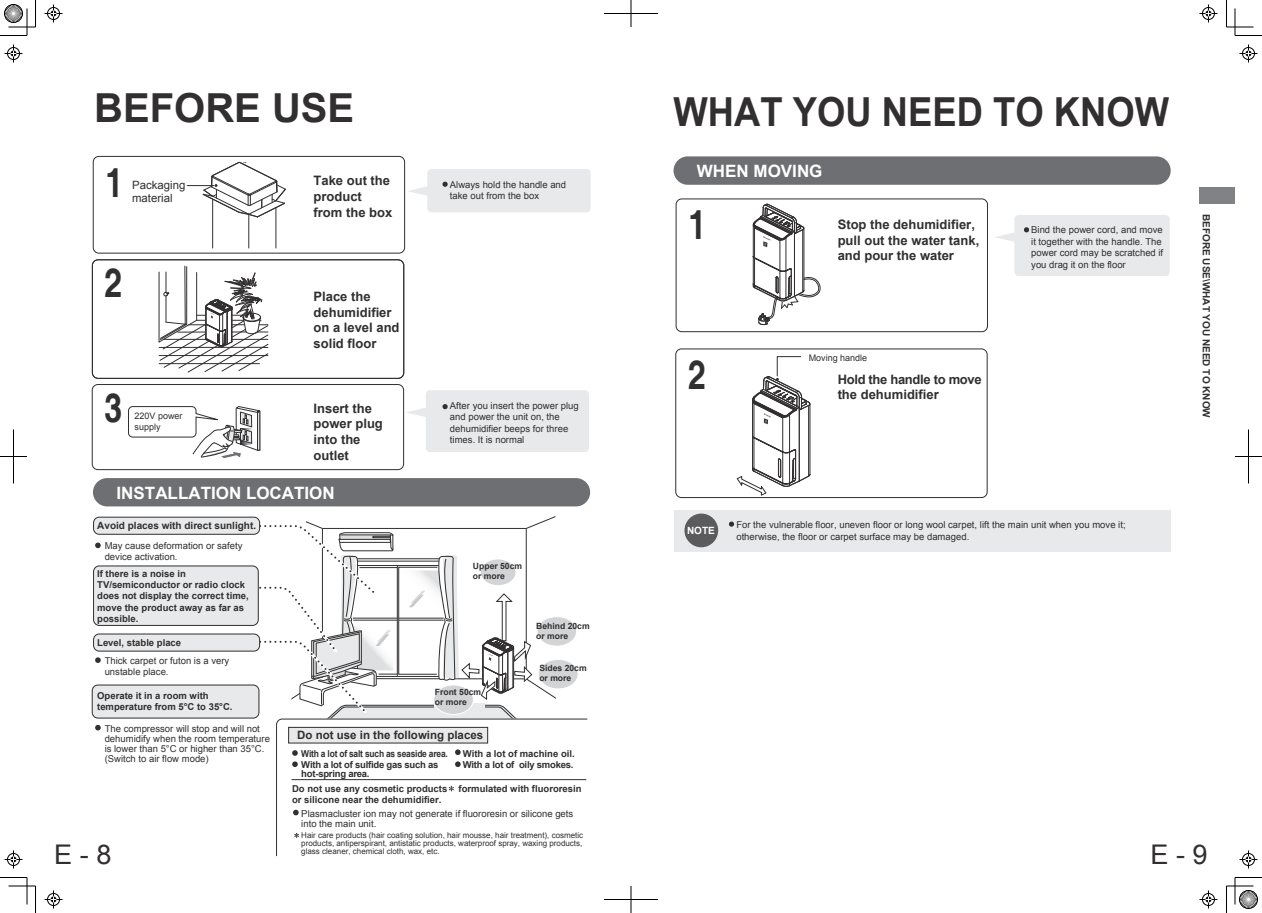
<style>
.page{position:relative;width:1262px;height:913px;background:#fff}
.page>*{position:absolute;margin:0;border:0;box-sizing:border-box;transform-origin:0 0}
.t1{font:700 40px "Arial";color:#312f30;scale:.91 1}
.t2{font:700 40px "Arial";color:#312f30}
.t3{font:700 40px "Helvetica";color:#312f30;scale:.8 1}
.t4{font:27.1px "Arial";color:#312f30}
.t5{font:700 17px "Arial";color:#fff}
.t6{font:700 13px/15.6px "Arial";color:#312f30}
.t7{font:700 13px/15.6px "Arial";letter-spacing:-.025em;color:#312f30}
.t8{font:700 11.5px "Arial";color:#312f30}
.t9{font:11.4px/13.7px "Arial";color:#312f30}
.t10{font:700 10px "Arial";color:#312f30}
.t11{font:700 10px "Arial";color:#fff}
.t12{font:9.5px/11.4px "Arial";color:#312f30}
.t13{font:700 9.5px/11.4px "Arial";color:#312f30}
.t14{font:700 9.5px/11px "Arial";letter-spacing:-.025em;color:#312f30;scale:.89 1}
.t15{font:700 9.5px "Arial";letter-spacing:-.025em;color:#312f30}
.t16{font:9px/10.8px "Arial";color:#312f30}
.t17{font:700 8.6px/10.3px "Arial";color:#312f30}
.t18{font:8px/8px "Arial";color:#312f30;text-align:justify}
</style>
<div class="page">
<div style="left:1199px;top:188px;width:36px;height:16px;background:#808285"></div>
<hr style="left:276px;top:208px;width:1px;height:40px;background:#312f30">
<hr style="left:212px;top:199px;width:1px;height:49px;background:#312f30">
<hr style="left:249px;top:214px;width:1px;height:34px;background:#312f30">
<svg style="left:408px;top:169px;width:182px;height:43px;background:#e9eaeb"></svg>
<svg style="left:128px;top:406px;width:133px;height:52px"></svg>
<svg style="left:407px;top:390px;width:182px;height:62px;background:#eaeaeb"></svg>
<div style="left:93px;top:156px;width:312px;height:97px;border:1px solid #312f30;border-radius:6px"></div>
<div style="left:92px;top:384px;width:312px;height:86px;border:1px solid #312f30;border-radius:6px"></div>
<div style="left:674px;top:510px;width:497px;height:42px;background:#e8e9ea"></div>
<div style="left:673px;top:156px;width:497px;height:29px;background:#6e6f72;border-radius:14px"></div>
<svg style="left:995px;top:215px;width:174px;height:61px;background:#eaebeb"></svg>
<hr style="left:810px;top:404px;width:1px;height:70px;background:#312f30">
<div style="left:684px;top:514px;width:34px;height:33px;background:#5b5b5e;border-radius:50%"></div>
<svg style="left:729px;top:521px;width:5px;height:6px"></svg>
<div style="left:676px;top:199px;width:311px;height:133px;border:1px solid #312f30;border-radius:6px"></div>
<div style="left:675px;top:349px;width:312px;height:149px;border:1px solid #312f30;border-radius:6px"></div>
<svg style="left:158px;top:259px;width:130px;height:114px"></svg>
<svg style="left:752px;top:204px;width:69px;height:121px"></svg>
<svg style="left:737px;top:356px;width:73px;height:140px"></svg>
<svg style="left:95px;top:725px;width:6px;height:5px"></svg>
<div style="left:92px;top:685px;width:167px;height:33px;background:#e8e9ea;border-radius:6px"></div>
<div style="left:92px;top:685px;width:167px;height:33px;border:1px solid #312f30;border-radius:6px"></div>
<div style="left:93px;top:478px;width:497px;height:28px;background:#6e6f72;border-radius:14px"></div>
<svg style="left:95px;top:543px;width:6px;height:5px"></svg>
<svg style="left:95px;top:657px;width:6px;height:6px"></svg>
<div style="left:94px;top:566px;width:164px;height:59px;background:#e8e9ea;border-radius:6px"></div>
<div style="left:93px;top:566px;width:165px;height:60px;border:1px solid #312f30;border-radius:6px"></div>
<div style="left:94px;top:517px;width:166px;height:17px;background:#e8e9ea;border-radius:6px"></div>
<div style="left:93px;top:517px;width:167px;height:17px;border:1px solid #312f30;border-radius:6px"></div>
<div style="left:94px;top:634px;width:166px;height:17px;background:#e8e9ea;border-radius:6px"></div>
<div style="left:93px;top:634px;width:167px;height:17px;border:1px solid #312f30;border-radius:6px"></div>
<svg style="left:187px;top:162px;width:99px;height:56px"></svg>
<div style="left:92px;top:260px;width:312px;height:119px;border:1px solid #312f30;border-radius:6px"></div>
<svg style="left:247px;top:516px;width:340px;height:340px"></svg>
<svg style="left:0;top:877px;width:36px;height:36px"></svg>
<svg style="left:1226px;top:0;width:36px;height:36px"></svg>
<hr style="left:604px;top:13px;width:54px;height:1px;background:#000">
<svg style="left:630px;top:0;width:2px;height:27px"></svg>
<hr style="left:604px;top:899px;width:54px;height:1px;background:#000">
<svg style="left:630px;top:886px;width:2px;height:27px"></svg>
<svg style="left:0;top:456px;width:27px;height:1px"></svg>
<hr style="left:13px;top:429px;width:1px;height:54px;background:#000">
<svg style="left:1235px;top:456px;width:27px;height:1px"></svg>
<hr style="left:1248px;top:429px;width:1px;height:54px;background:#000">
<svg style="left:0;top:0;width:36px;height:36px"></svg>
<svg style="left:1226px;top:877px;width:36px;height:36px"></svg>
<svg style="left:45px;top:4px;width:18px;height:18px"></svg>
<svg style="left:1199px;top:4px;width:18px;height:18px"></svg>
<svg style="left:45px;top:890px;width:18px;height:18px"></svg>
<svg style="left:1199px;top:890px;width:18px;height:18px"></svg>
<svg style="left:4px;top:45px;width:18px;height:18px"></svg>
<svg style="left:4px;top:850px;width:18px;height:18px"></svg>
<svg style="left:1239px;top:45px;width:18px;height:18px"></svg>
<svg style="left:1239px;top:850px;width:18px;height:18px"></svg>
<h1 class="t2" style="left:94px;top:82px;width:262px">BEFORE USE</h1>
<h1 class="t3" style="left:105px;top:158px;width:24px">1</h1>
<h3 class="t6" style="left:313px;top:174px;width:80px">Take out the product from the box</h3>
<p class="t9" style="left:132px;top:178px;width:55px">Packaging material</p>
<p class="t12" style="left:450px;top:179px;width:118px">Always hold the handle and take out from the box</p>
<h1 class="t3" style="left:105px;top:259px;width:24px">2</h1>
<h3 class="t6" style="left:313px;top:289px;width:87px">Place the dehumidifier on a level and solid floor</h3>
<h1 class="t3" style="left:104px;top:383px;width:24px">3</h1>
<p class="t16" style="left:135px;top:411px;width:50px">220V power supply</p>
<h3 class="t6" style="left:313px;top:401px;width:71px">Insert the power plug into the outlet</h3>
<p class="t12" style="left:450px;top:400px;width:130px">After you insert the power plug and power the unit on, the dehumidifier beeps for three times. It is normal</p>
<h3 class="t5" style="left:117px;top:482px;width:220px">INSTALLATION LOCATION</h3>
<p class="t10" style="left:97px;top:519px;width:160px">Avoid places with direct sunlight.</p>
<p class="t12" style="left:105px;top:540px;width:139px">May cause deformation or safety device activation.</p>
<p class="t13" style="left:97px;top:568px;width:153px">If there is a noise in<br>TV/semiconductor or radio clock does not display the correct time, move the product away as far as possible.</p>
<p class="t12" style="left:105px;top:655px;width:126px">Thick carpet or futon is a very unstable place.</p>
<p class="t13" style="left:97px;top:637px;width:85px">Level, stable place</p>
<p class="t17" style="left:473px;top:561px;width:51px">Upper 50cm or more</p>
<p class="t17" style="left:536px;top:621px;width:55px">Behind 20cm or more</p>
<p class="t17" style="left:539px;top:663px;width:49px">Sides 20cm or more</p>
<h1 class="t1" style="left:673px;top:85px;width:546px">WHAT YOU NEED TO KNOW</h1>
<h3 class="t5" style="left:697px;top:159px;width:127px">WHEN MOVING</h3>
<h1 class="t3" style="left:688px;top:201px;width:24px">1</h1>
<h1 class="t3" style="left:688px;top:351px;width:24px">2</h1>
<h3 class="t6" style="left:837px;top:217px;width:143px">Stop the dehumidifier, pull out the water tank, and pour the water</h3>
<p class="t12" style="left:1031px;top:224px;width:133px">Bind the power cord, and move it together with the handle. The power cord may be scratched if you drag it on the floor</p>
<p class="t16" style="left:809px;top:352px;width:60px">Moving handle</p>
<h3 class="t7" style="left:837px;top:372px;width:145px">Hold the handle to move the dehumidifier</h3>
<p class="t10" style="left:1213px;top:214px;width:205px;rotate:90deg">BEFORE USE\WHAT YOU NEED TO KNOW</p>
<p class="t11" style="left:687px;top:524px;width:29px">NOTE</p>
<p class="t12" style="left:736px;top:519px;width:391px;line-height:12px">For the vulnerable floor, uneven floor or long wool carpet, lift the main unit when you move it; otherwise, the floor or carpet surface may be damaged.</p>
<p class="t17" style="left:435px;top:687px;width:48px">Front 50cm or more</p>
<p class="t13" style="left:97px;top:690px;width:137px">Operate it in a room with temperature from 5°C to 35°C.</p>
<p class="t12" style="left:105px;top:724px;width:167px;line-height:10px">The compressor will stop and will not dehumidify when the room temperature is lower than 5°C or higher than 35°C. (Switch to air flow mode)</p>
<p class="t8" style="left:297px;top:728px;width:187px">Do not use in the following places</p>
<p class="t13" style="left:463px;top:748px;width:113px;line-height:11px">With a lot of machine oil.<br>With a lot of oily smokes.</p>
<p class="t13" style="left:292px;top:783px;width:291px;line-height:11px">Do not use any cosmetic products formulated with fluororesin or silicone near the dehumidifier.</p>
<p class="t12" style="left:301px;top:809px;width:273px;line-height:10px">Plasmacluster ion may not generate if fluororesin or silicone gets into the main unit.</p>
<p class="t18" style="left:301px;top:831px;width:283px">Hair care products (hair coating solution, hair mousse, hair treatment), cosmetic products, antiperspirant, antistatic products, waterproof spray, waxing products, glass cleaner, chemical cloth, wax, etc.</p>
<p class="t14" style="left:301px;top:748px;width:166px">With a lot of salt such as seaside area.<br>With a lot of sulfide gas such as</p>
<p class="t15" style="left:301px;top:767px;width:70px">hot-spring area.</p>
<h2 class="t4" style="left:54px;top:836px;width:59px">E - 8</h2>
<h2 class="t4" style="left:1150px;top:836px;width:59px">E - 9</h2>
</div>
